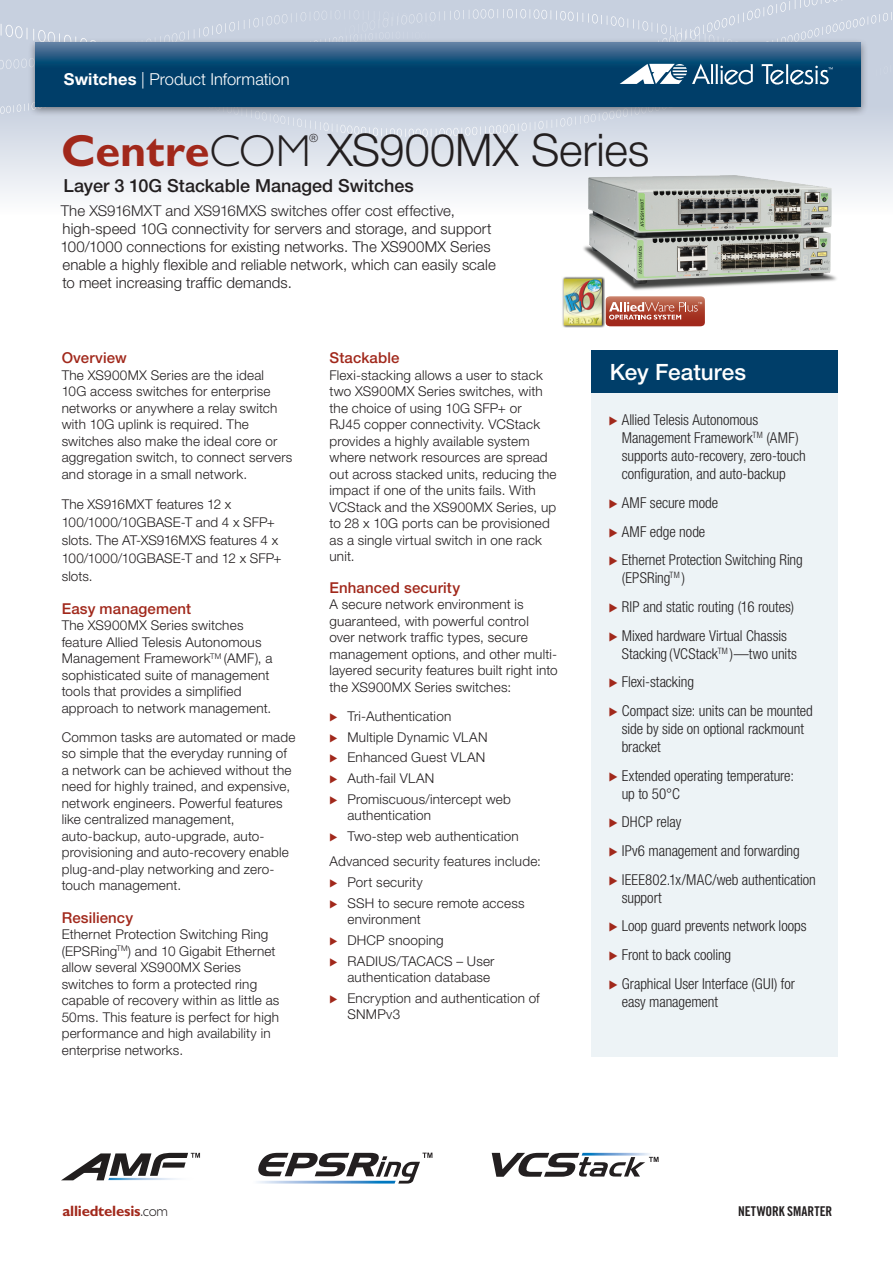
<style>
.page{position:relative;width:893px;height:1263px;background:#fff}
.page>*{position:absolute;margin:0;border:0;box-sizing:border-box;transform-origin:0 0}
.t1{font:300 45px "Helvetica Neue";color:#231f20}
.t2{font:500 22.5px "Helvetica Neue";color:#fff}
.t3{font:500 18px "Helvetica Neue";color:#231f20}
.t4{font:300 16.5px "Helvetica Neue";color:#fff}
.t5{font:300 condensed 15px/28.7px "Helvetica Neue";letter-spacing:-.005em;color:#231f20}
.t6{font:300 15px/18px "Helvetica Neue";letter-spacing:.005em;color:#231f20}
.t7{font:500 15px "Helvetica Neue";letter-spacing:.01em;color:#a1281b}
.t8{font:700 15px "Gill Sans Std";letter-spacing:-.015em;color:#a1281b}
.t9{font:300 13.5px/16.5px "Helvetica Neue";letter-spacing:.015em;color:#231f20}
.t10{font:13.5px "Trade Gothic Bold Cond Twenty";color:#231f20}
.t11{font:300 11.4px "Gill Sans Std";color:#231f20}
.s1{font-weight:700}
.s2{font-family:"Gill Sans Std";font-weight:700;color:#a1281b}
.s3{font-family:"Gill Sans Std"}
.s4{font-family:"Allied Telesis";color:#a1281b}
.s5{font-family:"Allied Telesis";font-stretch:normal;color:#a1281b}
.s6{font-weight:300;color:#231f20}
</style>
<div class="page">
<div style="left:591px;top:355px;width:247px;height:702px;background:#edf3f6"></div>
<div style="left:591px;top:350px;width:247px;height:43px;background:#003e69"></div>
<svg style="left:61px;top:1153px;width:139px;height:27px"></svg>
<svg style="left:257px;top:1152px;width:175px;height:31px"></svg>
<svg style="left:492px;top:1153px;width:167px;height:24px"></svg>
<svg style="left:606px;top:296px;width:99px;height:30px;background:#bb6555"></svg>
<img style="left:562px;top:276px;width:42px;height:51px">
<div style="left:0;top:0;width:893px;height:215px;background:linear-gradient(to bottom,#bbc6d8,#f0f2f6)"></div>
<svg style="left:339px;top:32px;width:94px;height:5px"></svg>
<svg style="left:0;top:21px;width:97px;height:31px;background:#c9d2e0"></svg>
<svg style="left:282px;top:10px;width:126px;height:14px;background:#c9d1e0"></svg>
<svg style="left:869px;top:58px;width:24px;height:20px"></svg>
<svg style="left:454px;top:9px;width:93px;height:11px"></svg>
<svg style="left:812px;top:0;width:81px;height:28px;background:#c9d2e0"></svg>
<div style="left:28px;top:37px;width:840px;height:80px;background:#231f20;opacity:.5"></div>
<svg style="left:36px;top:42px;width:824px;height:65px;background:#22577f"></svg>
<svg style="left:762px;top:64px;width:71px;height:21px"></svg>
<svg style="left:183px;top:64px;width:570px;height:44px;background:#0f4971"></svg>
<img style="left:582px;top:175px;width:257px;height:117px">
<p class="t4" style="left:64px;top:69px;width:227px"><span class="s1">Switches</span> | Product Information</p>
<h1 class="t1" style="left:61px;top:122px;width:590px"><span class="s2">Centre</span><span class="s3">COM</span> XS900MX Series</h1>
<h3 class="t3" style="left:64px;top:174px;width:352px">Layer 3 10G Stackable Managed Switches</h3>
<p class="t11" style="left:309px;top:132px;width:11px">®</p>
<p class="t6" style="left:60px;top:202px;width:437px">The XS916MXT and XS916MXS switches offer cost effective, high-speed 10G connectivity for servers and storage, and support 100/1000 connections for existing networks. The XS900MX Series enable a highly flexible and reliable network, which can easily scale to meet increasing traffic demands.</p>
<p class="t7" style="left:62px;top:349px;width:67px">Overview</p>
<p class="t9" style="left:62px;top:366px;width:232px">The XS900MX Series are the ideal<br>10G access switches for enterprise networks or anywhere a relay switch with 10G uplink is required. The switches also make the ideal core or aggregation switch, to connect servers and storage in a small network.</p>
<p class="t9" style="left:62px;top:495px;width:221px;line-height:18px">The XS916MXT features 12 x<br>100/1000/10GBASE-T and 4 x SFP+ slots. The AT-XS916MXS features 4 x<br>100/1000/10GBASE-T and 12 x SFP+ slots.</p>
<p class="t7" style="left:62px;top:599px;width:131px">Easy management</p>
<p class="t9" style="left:62px;top:617px;width:212px">The XS900MX Series switches feature Allied Telesis Autonomous Management Framework<sup>TM</sup> (AMF), a sophisticated suite of management tools that provides a simplified approach to network management.</p>
<p class="t9" style="left:62px;top:728px;width:235px">Common tasks are automated or made so simple that the everyday running of a network can be achieved without the need for highly trained, and expensive, network engineers. Powerful features like centralized management, auto-backup, auto-upgrade, auto&shy;provisioning and auto-recovery enable plug-and-play networking and zero&shy;touch management.</p>
<p class="t7" style="left:62px;top:908px;width:73px">Resiliency</p>
<p class="t9" style="left:62px;top:926px;width:219px">Ethernet Protection Switching Ring (EPSRing<sup>TM</sup>) and 10 Gigabit Ethernet allow several XS900MX Series switches to form a protected ring capable of recovery within as little as 50ms. This feature is perfect for high performance and high availability in enterprise networks.</p>
<p class="t7" style="left:329px;top:349px;width:72px">Stackable</p>
<p class="t9" style="left:329px;top:366px;width:229px">Flexi-stacking allows a user to stack two XS900MX Series switches, with the choice of using 10G SFP+ or<br>RJ45 copper connectivity. VCStack provides a highly available system where network resources are spread out across stacked units, reducing the impact if one of the units fails. With<br>VCStack and the XS900MX Series, up to 28 x 10G ports can be provisioned as a single virtual switch in one rack unit.</p>
<p class="t7" style="left:329px;top:578px;width:132px">Enhanced security</p>
<p class="t9" style="left:329px;top:596px;width:230px">A secure network environment is guaranteed, with powerful control<br>over network traffic types, secure management options, and other multi&shy;layered security features built right into the XS900MX Series switches:</p>
<p class="t9" style="left:329px;top:705px;width:183px;line-height:20.7px"><span class="s4">ۼ</span> Tri-Authentication<br><span class="s4">ۼ</span> Multiple Dynamic VLAN<br><span class="s4">ۼ</span> Enhanced Guest VLAN<br><span class="s4">ۼ</span> Auth-fail VLAN<br><span class="s4">ۼ</span> Promiscuous/intercept web</p>
<p class="t9" style="left:329px;top:805px;width:191px;line-height:20.7px;text-indent:18px">authentication<br><span class="s4">ۼ</span> Two-step web authentication</p>
<p class="t9" style="left:329px;top:851px;width:213px;line-height:20.7px">Advanced security features include: <span class="s4">ۼ</span> Port security<br><span class="s4">ۼ</span> SSH to secure remote access</p>
<p class="t9" style="left:329px;top:909px;width:167px;line-height:20.7px;text-indent:18px">environment<br><span class="s4">ۼ</span> DHCP snooping<br><span class="s4">ۼ</span> RADIUS/TACACS – User</p>
<p class="t9" style="left:329px;top:967px;width:212px;line-height:20.7px;text-indent:18px">authentication database<br><span class="s4">ۼ</span> Encryption and authentication of</p>
<p class="t9" style="left:347px;top:1006px;width:54px">SNMPv3</p>
<h2 class="t2" style="left:610px;top:359px;width:138px">Key Features</h2>
<p class="t5" style="left:622px;top:411px;width:186px;line-height:18px;text-indent:-13px"><span class="s5">ۼ</span> Allied Telesis Autonomous<br>Management Framework<sup>TM</sup> (AMF) supports auto-recovery, zero-touch configuration, and auto-backup</p>
<p class="t5" style="left:609px;top:488px;width:195px"><span class="s5">ۼ</span> AMF secure mode<br><span class="s5">ۼ</span> AMF edge node<br><span class="s5">ۼ</span> Ethernet Protection Switching Ring</p>
<p class="t5" style="left:609px;top:564px;width:187px;text-indent:13px">(EPSRing<sup>TM</sup> )<br><span class="s5">ۼ</span> RIP and static routing (16 routes) <span class="s5">ۼ</span> Mixed hardware Virtual Chassis</p>
<p class="t5" style="left:609px;top:639px;width:205px;text-indent:13px">Stacking (VCStack<sup>TM</sup> )—two units<br><span class="s5">ۼ</span> Flexi-stacking<br><span class="s5">ۼ</span> Compact size: units can be mounted</p>
<p class="t5" style="left:622px;top:720px;width:184px;line-height:18px">side by side on optional rackmount bracket</p>
<p class="t5" style="left:622px;top:766px;width:174px;line-height:18px;text-indent:-13px"><span class="s5">ۼ</span> Extended operating temperature: up to 50°C</p>
<p class="t5" style="left:609px;top:808px;width:208px"><span class="s5">ۼ</span> DHCP relay<br><span class="s5">ۼ</span> IPv6 management and forwarding<br><span class="s5">ۼ</span> IEEE802.1x/MAC/web authentication</p>
<p class="t5" style="left:609px;top:883px;width:199px;text-indent:13px">support<br><span class="s5">ۼ</span> Loop guard prevents network loops <span class="s5">ۼ</span> Front to back cooling<br><span class="s5">ۼ</span> Graphical User Interface (GUI) for</p>
<p class="t5" style="left:622px;top:987px;width:98px">easy management</p>
<p class="t8" style="left:62px;top:1202px;width:107px">alliedtelesis<span class="s6">.com</span></p>
<p class="t10" style="left:738px;top:1203px;width:96px">NETWORK SMARTER</p>
</div>
